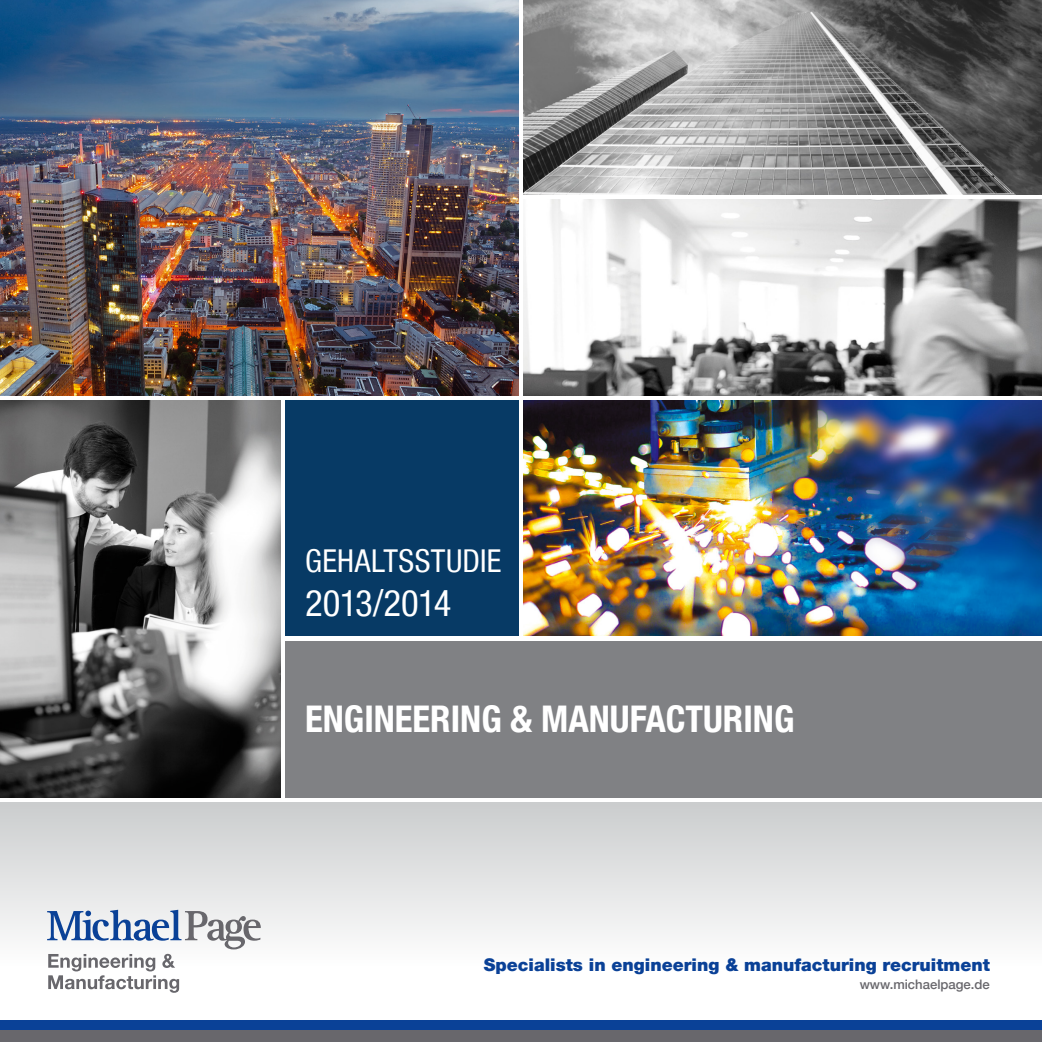
<style>
.page{position:relative;width:1042px;height:1042px;background:#fff}
.page>*{position:absolute;margin:0;border:0;box-sizing:border-box;transform-origin:0 0}
.t1{font:700 condensed 36.75px "Helvetica Neue LT Com";color:#fff}
.t2{font:condensed 36.75px "Helvetica Neue LT Com";letter-spacing:-.015em;color:#fff}
.t3{font:condensed 31.5px "Helvetica Neue LT Com";letter-spacing:.01em;color:#fff}
.t4{font:900 17.5px "Helvetica Neue LT Com";color:#0a4197}
.t5{font:500 13.12px "Helvetica Neue LT Com";color:#68676c}
</style>
<div class="page">
<div style="left:0;top:802px;width:1042px;height:217px;background:linear-gradient(to bottom,#cdcfd0,#fff)"></div>
<div style="left:0;top:1019px;width:1042px;height:15px;background:#0a4197"></div>
<div style="left:0;top:1031px;width:1042px;height:11px;background:#68676c"></div>
<div style="left:285px;top:641px;width:757px;height:156px;background:#808184"></div>
<div style="left:285px;top:401px;width:233px;height:235px;background:#073a65"></div>
<img style="left:523px;top:401px;width:519px;height:235px">
<img style="left:523px;top:200px;width:519px;height:196px">
<img style="left:523px;top:0;width:519px;height:195px">
<img style="left:0;top:401px;width:280px;height:396px">
<img style="left:0;top:0;width:518px;height:396px">
<svg style="left:47px;top:910px;width:214px;height:83px"></svg>
<h2 class="t3" style="left:305px;top:542px;width:198px">GEHALTSSTUDIE</h2>
<h1 class="t2" style="left:305px;top:581px;width:148px">2013/2014</h1>
<h1 class="t1" style="left:305px;top:697px;width:491px">ENGINEERING &amp; MANUFACTURING</h1>
<p class="t4" style="left:484px;top:954px;width:507px">Specialists in engineering &amp; manufacturing recruitment</p>
<p class="t5" style="left:860px;top:976px;width:132px">www.michaelpage.de</p>
</div>
